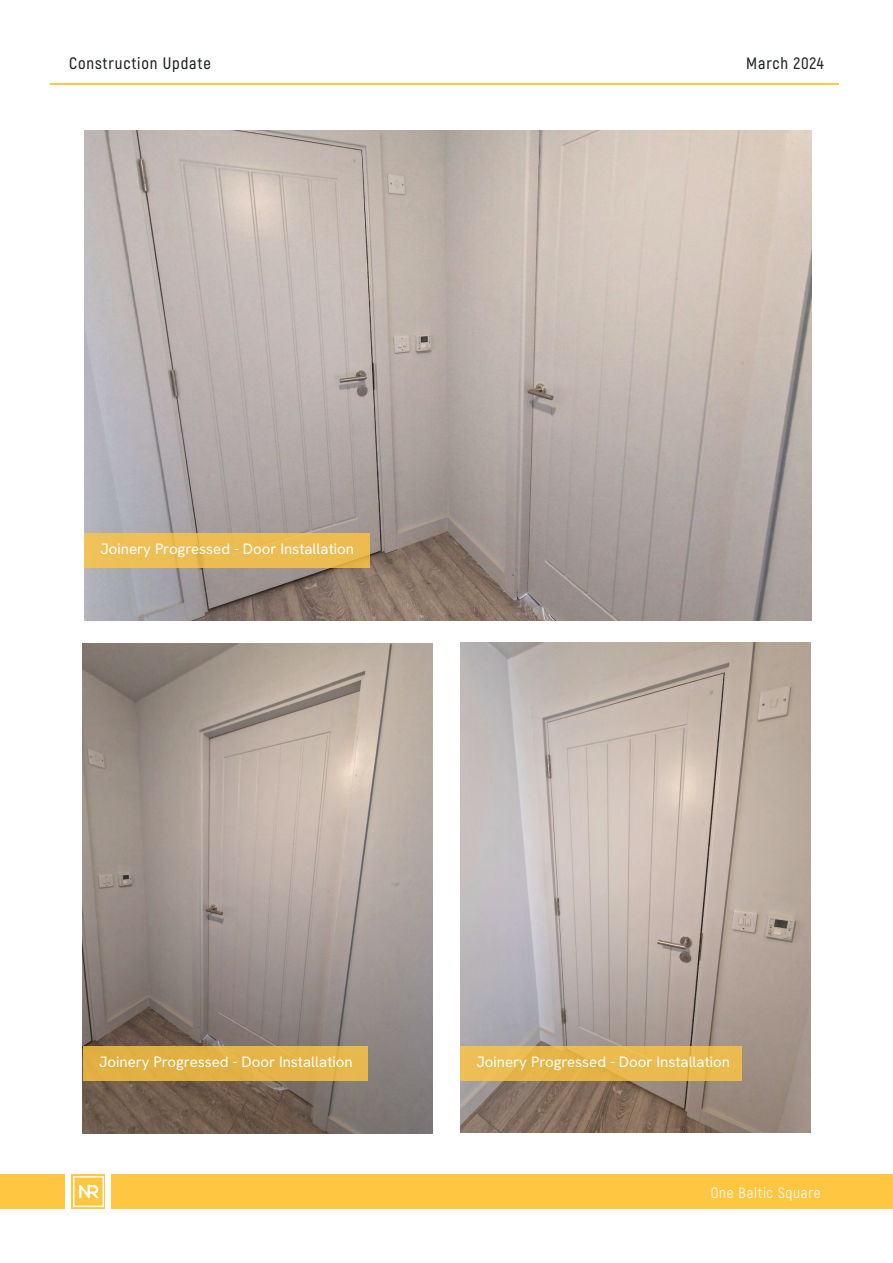
<style>
.page{position:relative;width:893px;height:1263px;background:#fff}
.page>*{position:absolute;margin:0;border:0;box-sizing:border-box;transform-origin:0 0}
.t1{font:600 16.5px "Akrobat";letter-spacing:.05em;color:#202323}
.t2{font:15px "Hanken Grotesk";color:#fff}
.t3{font:15px "Akrobat";letter-spacing:.05em;color:#fff}
</style>
<div class="page">
<hr style="left:50px;top:83px;width:788px;height:1px;background:#ffc641">
<div style="left:112px;top:1175px;width:781px;height:34px;background:#ffc641"></div>
<img style="left:72px;top:1175px;width:33px;height:34px">
<div style="left:0;top:1175px;width:65px;height:34px;background:#ffc641"></div>
<img style="left:83px;top:643px;width:350px;height:490px">
<div style="left:83px;top:1046px;width:284px;height:34px;background:#e3b245"></div>
<img style="left:460px;top:643px;width:350px;height:490px">
<div style="left:460px;top:1046px;width:282px;height:34px;background:#ebba4e"></div>
<img style="left:84px;top:130px;width:727px;height:490px">
<div style="left:84px;top:533px;width:286px;height:34px;background:#ecbd52"></div>
<p class="t1" style="left:69px;top:53px;width:143px">Construction Update</p>
<p class="t1" style="left:746px;top:53px;width:79px">March 2024</p>
<p class="t2" style="left:101px;top:539px;width:255px">Joinery Progressed - Door Installation</p>
<p class="t2" style="left:99px;top:1052px;width:255px">Joinery Progressed - Door Installation</p>
<p class="t2" style="left:477px;top:1052px;width:255px">Joinery Progressed - Door Installation</p>
<p class="t3" style="left:711px;top:1183px;width:111px">One Baltic Square</p>
</div>
